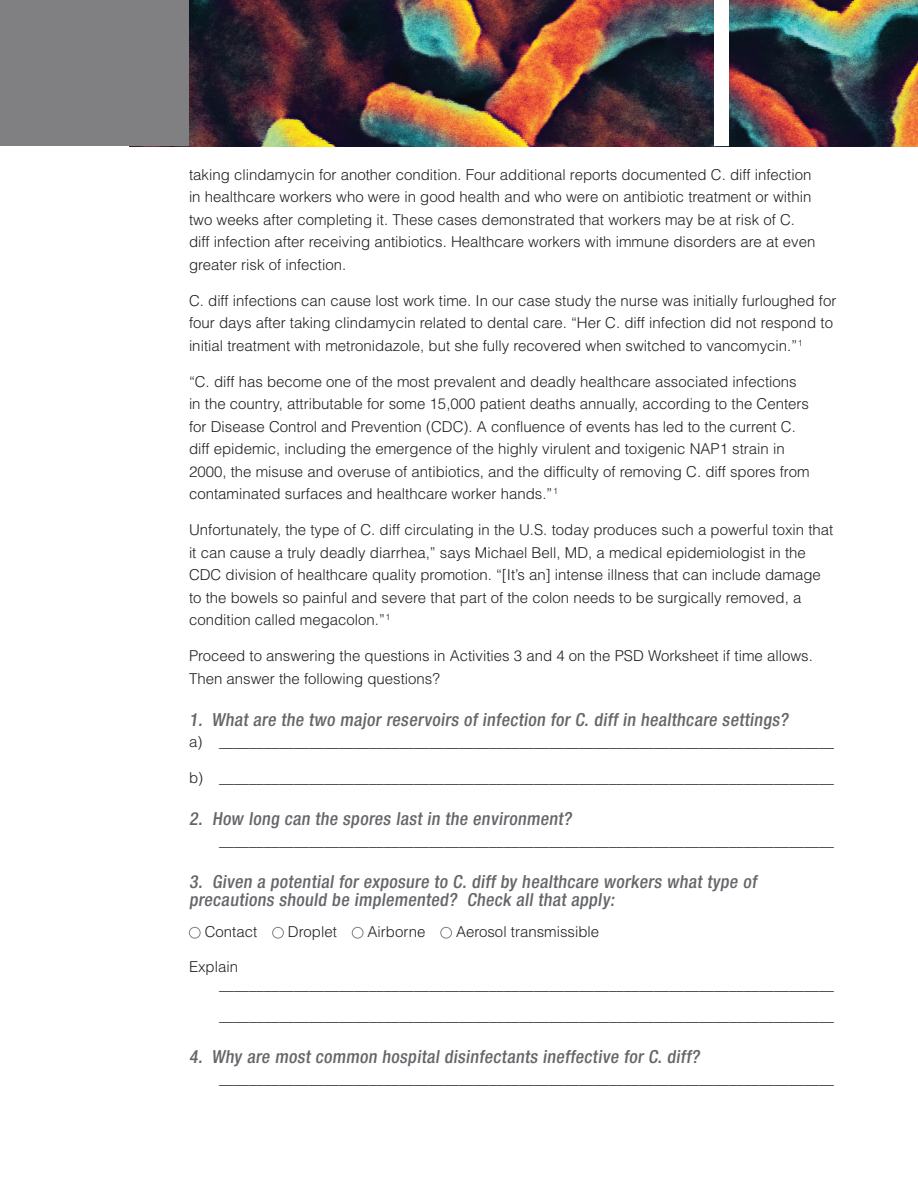
<style>
.page{position:relative;width:918px;height:1188px;background:#fff}
.page>*{position:absolute;margin:0;border:0;box-sizing:border-box;transform-origin:0 0}
.Subhead_3{font:500 condensed 18px/18px "Helvetica Neue LT Std";color:#64666a}
.Body{font:300 15px/22.5px "Helvetica LT Std";color:#231f20}
.Leader_Lines{font:300 15px "Helvetica LT Std";color:#231f20}
.Subhead_3-2{font:300 15px "Helvetica LT Std";color:#231f20}
</style>
<div class="page">
<img style="left:189px;top:0;width:729px;height:146px">
<div style="left:714px;top:0;width:15px;height:146px;background:#fff"></div>
<div style="left:0;top:0;width:189px;height:146px;background:#808083"></div>
<div style="left:189px;top:927px;width:12px;height:12px;border:1px solid #808083;border-radius:50%"></div>
<div style="left:272px;top:927px;width:12px;height:12px;border:1px solid #808083;border-radius:50%"></div>
<div style="left:352px;top:927px;width:11px;height:12px;border:1px solid #808083;border-radius:50%"></div>
<div style="left:440px;top:927px;width:12px;height:12px;border:1px solid #808083;border-radius:50%"></div>
<p class="Body" style="left:189px;top:163px;width:628px">taking clindamycin for another condition. Four additional reports documented C. diff infection in healthcare workers who were in good health and who were on antibiotic treatment or within two weeks after completing it. These cases demonstrated that workers may be at risk of C. diff infection after receiving antibiotics. Healthcare workers with immune disorders are at even greater risk of infection.</p>
<p class="Body" style="left:189px;top:289px;width:649px">C. diff infections can cause lost work time. In our case study the nurse was initially furloughed for four days after taking clindamycin related to dental care. “Her C. diff infection did not respond to initial treatment with metronidazole, but she fully recovered when switched to vancomycin.”<sup>1</sup></p>
<p class="Body" style="left:189px;top:370px;width:622px">“C. diff has become one of the most prevalent and deadly healthcare associated infections in the country, attributable for some 15,000 patient deaths annually, according to the Centers for Disease Control and Prevention (CDC). A confluence of events has led to the current C. diff epidemic, including the emergence of the highly virulent and toxigenic NAP1 strain in 2000, the misuse and overuse of antibiotics, and the difficulty of removing C. diff spores from contaminated surfaces and healthcare worker hands.”<sup>1</sup></p>
<p class="Body" style="left:189px;top:518px;width:646px">Unfortunately, the type of C. diff circulating in the U.S. today produces such a powerful toxin that it can cause a truly deadly diarrhea,” says Michael Bell, MD, a medical epidemiologist in the CDC division of healthcare quality promotion. “[It’s an] intense illness that can include damage to the bowels so painful and severe that part of the colon needs to be surgically removed, a condition called megacolon.”<sup>1</sup></p>
<p class="Body" style="left:189px;top:644px;width:625px">Proceed to answering the questions in Activities 3 and 4 on the PSD Worksheet if time allows.<br>Then answer the following questions?</p>
<p class="Subhead_3" style="left:189px;top:710px;width:604px">1. What are the two major reservoirs of infection for C. diff in healthcare settings?</p>
<p class="Body" style="left:189px;top:730px;width:646px">a) __________________________________________________________________________________</p>
<p class="Body" style="left:189px;top:766px;width:646px">b) __________________________________________________________________________________</p>
<p class="Subhead_3" style="left:189px;top:809px;width:387px">2. How long can the spores last in the environment?</p>
<p class="Leader_Lines" style="left:219px;top:831px;width:616px">__________________________________________________________________________________</p>
<p class="Subhead_3" style="left:189px;top:872px;width:572px">3. Given a potential for exposure to C. diff by healthcare workers what type of precautions should be implemented? Check all that apply:</p>
<p class="Subhead_3-2" style="left:205px;top:922px;width:54px">Contact</p>
<p class="Subhead_3-2" style="left:288px;top:922px;width:50px">Droplet</p>
<p class="Subhead_3-2" style="left:368px;top:922px;width:59px">Airborne</p>
<p class="Subhead_3-2" style="left:456px;top:922px;width:145px">Aerosol transmissible</p>
<p class="Subhead_3-2" style="left:189px;top:957px;width:51px">Explain</p>
<p class="Leader_Lines" style="left:219px;top:975px;width:616px">__________________________________________________________________________________</p>
<p class="Leader_Lines" style="left:219px;top:1006px;width:616px">__________________________________________________________________________________</p>
<p class="Subhead_3" style="left:189px;top:1047px;width:515px">4. Why are most common hospital disinfectants ineffective for C. diff?</p>
<p class="Leader_Lines" style="left:219px;top:1069px;width:616px">__________________________________________________________________________________</p>
</div>
